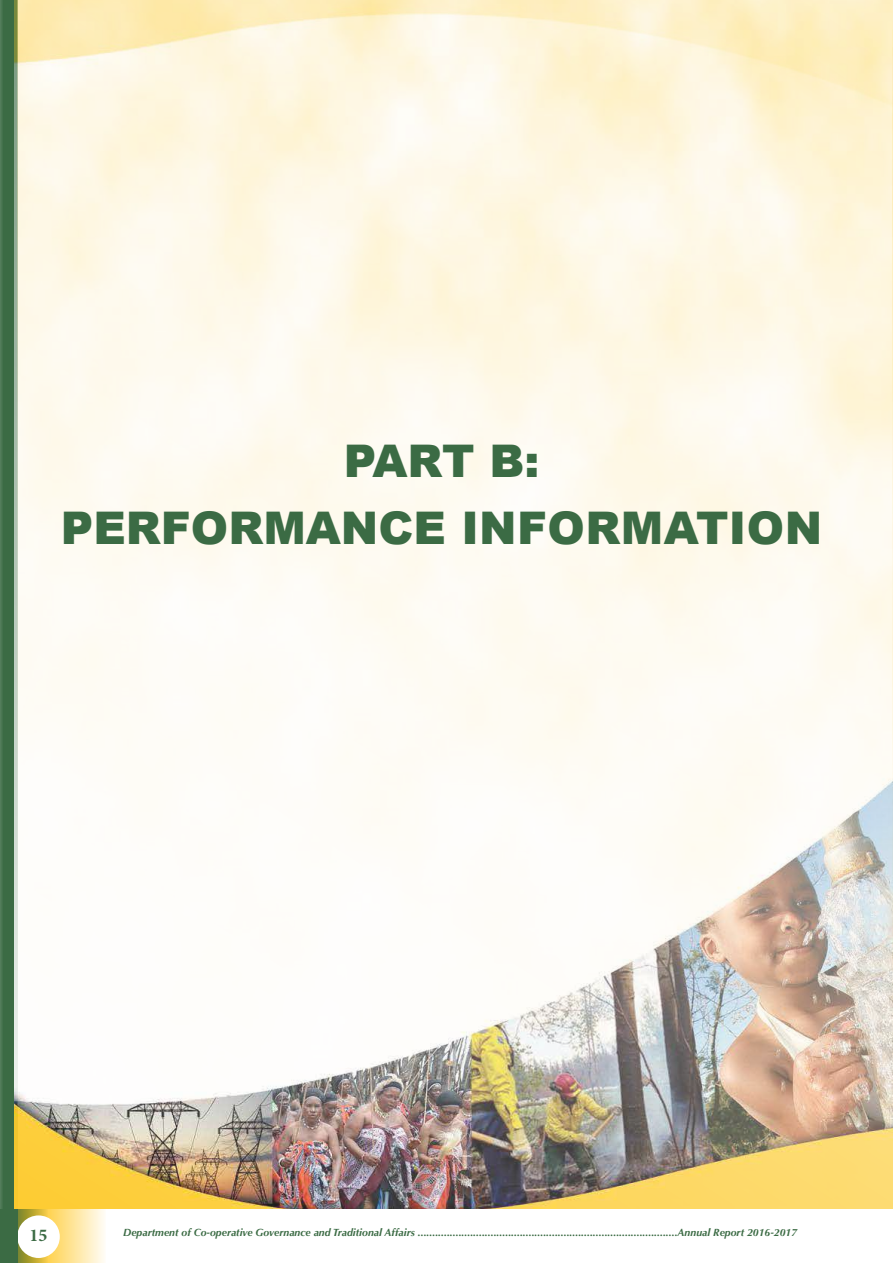
<style>
.page{position:relative;width:893px;height:1263px;background:#fff}
.page>*{position:absolute;margin:0;border:0;box-sizing:border-box;transform-origin:0 0}
.t1{font:900 45px/66.8px "Arial";color:#3b6b44;text-align:center}
.t2{font:700 18px "Minion Pro";color:#3b6b44}
.t3{font:italic 700 10.5px "Optima";color:#3b6b44}
</style>
<div class="page">
<svg style="left:48px;top:1209px;width:56px;height:54px;background:#ffe9a9"></svg>
<svg style="left:17px;top:1209px;width:31px;height:54px"></svg>
<div style="left:17px;top:1215px;width:43px;height:43px;background:#fff;border-radius:50%"></div>
<div style="left:0;top:0;width:17px;height:1263px;background:#3b6b44"></div>
<img style="left:14px;top:0;width:879px;height:1209px">
<h1 class="t1" style="left:61px;top:426px;width:763px">PART B:<br>PERFORMANCE INFORMATION</h1>
<h2 class="t2" style="left:30px;top:1222px;width:19px">15</h2>
<p class="t3" style="left:123px;top:1226px;width:676px">Department of Co-operative Governance and Traditional Affairs .........................................................................................Annual Report 2016-2017</p>
</div>
